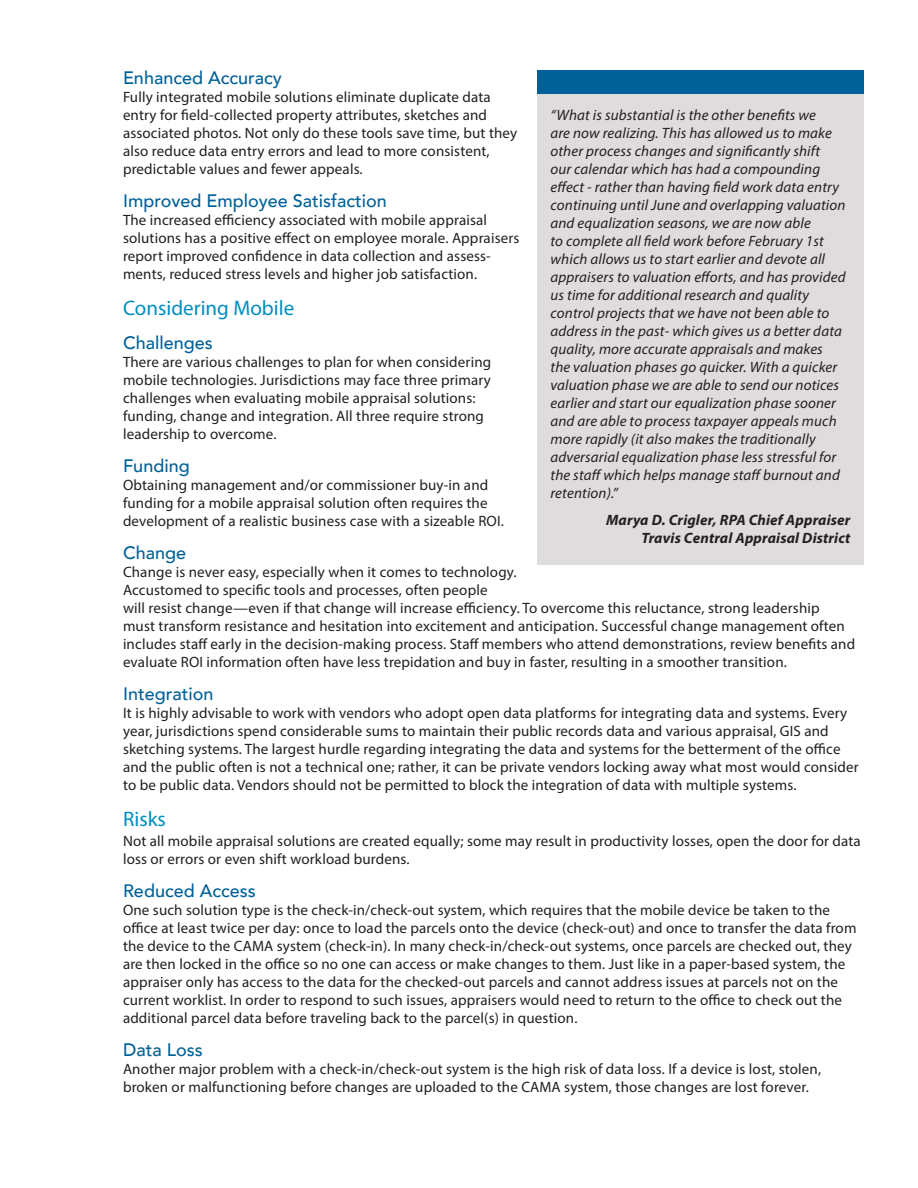
<style>
.page{position:relative;width:918px;height:1188px;background:#fff}
.page>*{position:absolute;margin:0;border:0;box-sizing:border-box;transform-origin:0 0}
.Blue_Heading_3{font:21px "Myriad Pro";color:#008ec1}
.Blue_Heading_4{font:500 18px "Avenir LT Com";color:#006198}
.Body_First_Paragraph{font:15px/18px "Myriad Pro";letter-spacing:.01em;color:#231f20}
.Body{font:italic 15px/18px "Myriad Pro";letter-spacing:.01em;color:#231f20}
.Body-2{font:italic 700 15px/18px "Myriad Pro";letter-spacing:.01em;color:#231f20;text-align:right}
</style>
<div class="page">
<div style="left:537px;top:88px;width:327px;height:476px;background:#dfdcdd"></div>
<div style="left:537px;top:70px;width:327px;height:24px;background:#006198"></div>
<p class="Blue_Heading_4" style="left:123px;top:67px;width:160px">Enhanced Accuracy</p>
<p class="Body_First_Paragraph" style="left:123px;top:88px;width:396px">Fully integrated mobile solutions eliminate duplicate data entry for field-collected property attributes, sketches and associated photos. Not only do these tools save time, but they also reduce data entry errors and lead to more consistent, predictable values and fewer appeals.</p>
<p class="Blue_Heading_4" style="left:123px;top:190px;width:265px">Improved Employee Satisfaction</p>
<p class="Body_First_Paragraph" style="left:123px;top:211px;width:398px">The increased efficiency associated with mobile appraisal solutions has a positive effect on employee morale. Appraisers report improved confidence in data collection and assess&shy;ments, reduced stress levels and higher job satisfaction.</p>
<p class="Blue_Heading_3" style="left:123px;top:295px;width:173px">Considering Mobile</p>
<p class="Blue_Heading_4" style="left:123px;top:333px;width:91px">Challenges</p>
<p class="Body_First_Paragraph" style="left:123px;top:353px;width:370px">There are various challenges to plan for when considering mobile technologies. Jurisdictions may face three primary challenges when evaluating mobile appraisal solutions: funding, change and integration. All three require strong leadership to overcome.</p>
<p class="Blue_Heading_4" style="left:123px;top:456px;width:68px">Funding</p>
<p class="Body_First_Paragraph" style="left:123px;top:476px;width:382px">Obtaining management and/or commissioner buy-in and funding for a mobile appraisal solution often requires the development of a realistic business case with a sizeable ROI.</p>
<p class="Blue_Heading_4" style="left:123px;top:543px;width:65px">Change</p>
<p class="Body_First_Paragraph" style="left:123px;top:563px;width:734px">Change is never easy, especially when it comes to technology.<br>Accustomed to specific tools and processes, often people<br>will resist change—even if that change will increase efficiency. To overcome this reluctance, strong leadership must transform resistance and hesitation into excitement and anticipation. Successful change management often includes staff early in the decision-making process. Staff members who attend demonstrations, review benefits and evaluate ROI information often have less trepidation and buy in faster, resulting in a smoother transition.</p>
<p class="Blue_Heading_4" style="left:123px;top:684px;width:92px">Integration</p>
<p class="Body_First_Paragraph" style="left:123px;top:704px;width:737px">It is highly advisable to work with vendors who adopt open data platforms for integrating data and systems. Every year, jurisdictions spend considerable sums to maintain their public records data and various appraisal, GIS and sketching systems. The largest hurdle regarding integrating the data and systems for the betterment of the office and the public often is not a technical one; rather, it can be private vendors locking away what most would consider to be public data. Vendors should not be permitted to block the integration of data with multiple systems.</p>
<p class="Blue_Heading_3" style="left:123px;top:806px;width:44px">Risks</p>
<p class="Body_First_Paragraph" style="left:123px;top:832px;width:739px">Not all mobile appraisal solutions are created equally; some may result in productivity losses, open the door for data loss or errors or even shift workload burdens.</p>
<p class="Blue_Heading_4" style="left:123px;top:880px;width:134px">Reduced Access</p>
<p class="Body_First_Paragraph" style="left:123px;top:901px;width:735px">One such solution type is the check-in/check-out system, which requires that the mobile device be taken to the office at least twice per day: once to load the parcels onto the device (check-out) and once to transfer the data from the device to the CAMA system (check-in). In many check-in/check-out systems, once parcels are checked out, they are then locked in the office so no one can access or make changes to them. Just like in a paper-based system, the appraiser only has access to the data for the checked-out parcels and cannot address issues at parcels not on the current worklist. In order to respond to such issues, appraisers would need to return to the office to check out the additional parcel data before traveling back to the parcel(s) in question.</p>
<p class="Blue_Heading_4" style="left:123px;top:1039px;width:81px">Data Loss</p>
<p class="Body_First_Paragraph" style="left:123px;top:1060px;width:700px">Another major problem with a check-in/check-out system is the high risk of data loss. If a device is lost, stolen, broken or malfunctioning before changes are uploaded to the CAMA system, those changes are lost forever.</p>
<p class="Body" style="left:550px;top:106px;width:297px">“What is substantial is the other benefits we<br>are now realizing. This has allowed us to make other process changes and significantly shift<br>our calendar which has had a compounding effect - rather than having field work data entry continuing until June and overlapping valuation and equalization seasons, we are now able<br>to complete all field work before February 1st which allows us to start earlier and devote all appraisers to valuation efforts, and has provided us time for additional research and quality control projects that we have not been able to address in the past- which gives us a better data quality, more accurate appraisals and makes the valuation phases go quicker. With a quicker valuation phase we are able to send our notices earlier and start our equalization phase sooner and are able to process taxpayer appeals much more rapidly (it also makes the traditionally adversarial equalization phase less stressful for the staff which helps manage staff burnout and retention).”</p>
<p class="Body-2" style="left:606px;top:510px;width:246px">Marya D. Crigler, RPA Chief Appraiser<br>Travis Central Appraisal District</p>
</div>
